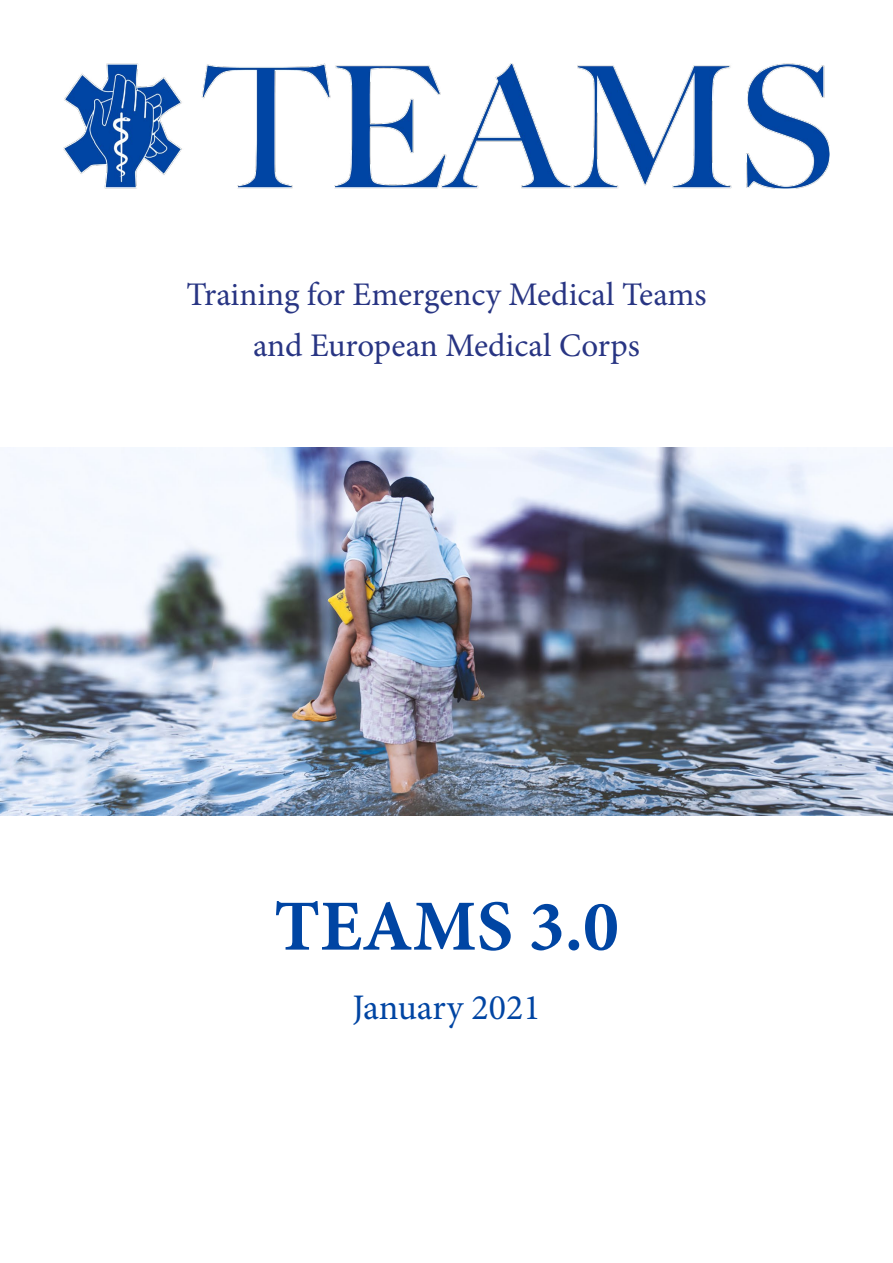
<style>
.page{position:relative;width:893px;height:1263px;background:#fff}
.page>*{position:absolute;margin:0;border:0;box-sizing:border-box;transform-origin:0 0}
.t1{font:700 72px "Minion Pro";color:#0045a3}
.t2{font:36px "Minion Pro";color:#0045a3}
.t3{font:33px/51px "Minion Pro";color:#283583;text-align:center}
</style>
<div class="page">
<img style="left:64px;top:64px;width:765px;height:125px">
<img style="left:0;top:448px;width:893px;height:367px">
<p class="t3" style="left:186px;top:269px;width:522px">Training for Emergency Medical Teams and European Medical Corps</p>
<h1 class="t1" style="left:274px;top:876px;width:347px">TEAMS 3.0</h1>
<p class="t2" style="left:352px;top:983px;width:190px">January 2021</p>
</div>
